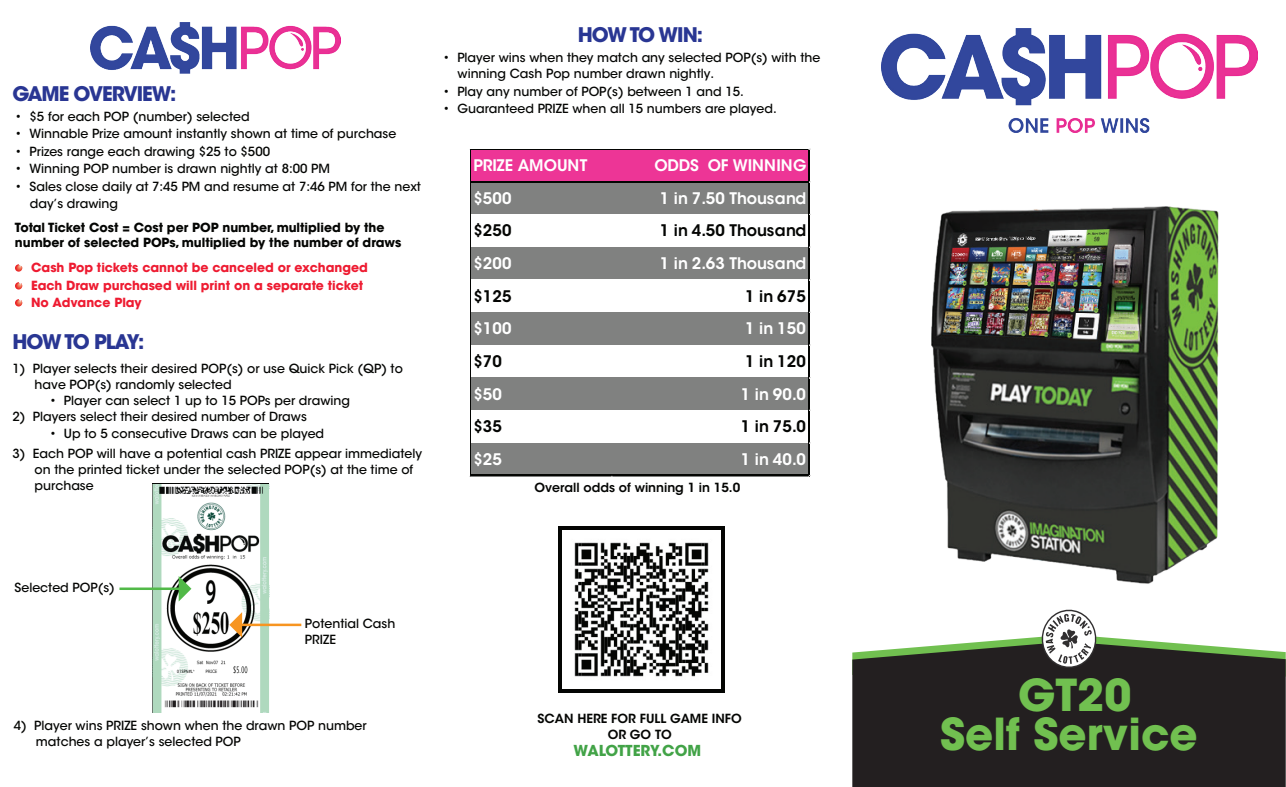
<style>
.page{position:relative;width:1286px;height:787px;background:#fff}
.page>*{position:absolute;margin:0;border:0;box-sizing:border-box;transform-origin:0 0}
.t1{font:700 43.75px/39.5px "ITC Avant Garde Std";color:#71c050;text-align:center}
.t2{font:700 20px "ITC Avant Garde Std";letter-spacing:-.05em;color:#293693}
.t3{font:600 15.88px "ITC Avant Garde Std";letter-spacing:.01em;color:#fff}
.t4{font:600 15.88px "ITC Avant Garde Std";letter-spacing:.01em;color:#040503}
.t5{font:600 15.88px "ITC Avant Garde Std";letter-spacing:-.01em;color:#fff}
.t6{font:700 15px "ITC Avant Garde Std";color:#42a347}
.t7{font:500 12.5px/16.2px "ITC Avant Garde Std";color:#040503}
.t8{font:700 12.5px/15px "ITC Avant Garde Std";color:#040503}
.t9{font:700 12.5px/17.5px "ITC Avant Garde Std";color:#ee1b31}
.t10{font:600 12.5px/16.2px "ITC Avant Garde Std";color:#040503;text-align:center}
</style>
<div class="page">
<svg style="left:558px;top:526px;width:166px;height:166px;background:#222321"></svg>
<img style="left:562px;top:530px;width:158px;height:158px">
<img style="left:153px;top:484px;width:116px;height:227px">
<hr style="left:119px;top:587px;width:61px;height:2px;background:#51b948">
<svg style="left:179px;top:575px;width:12px;height:26px"></svg>
<hr style="left:240px;top:623px;width:61px;height:3px;background:#f79521">
<svg style="left:229px;top:612px;width:13px;height:25px"></svg>
<div style="left:471px;top:150px;width:338px;height:32px;background:#ed3596"></div>
<div style="left:471px;top:182px;width:338px;height:33px;background:#808180"></div>
<div style="left:471px;top:214px;width:338px;height:34px;background:#fff"></div>
<div style="left:471px;top:247px;width:338px;height:33px;background:#808180"></div>
<div style="left:471px;top:279px;width:338px;height:34px;background:#fff"></div>
<div style="left:471px;top:312px;width:338px;height:33px;background:#808180"></div>
<div style="left:471px;top:377px;width:338px;height:34px;background:#808180"></div>
<div style="left:471px;top:410px;width:338px;height:33px;background:#fff"></div>
<div style="left:471px;top:442px;width:338px;height:34px;background:#808180"></div>
<hr style="left:471px;top:149px;width:338px;height:1px;background:#040503">
<hr style="left:471px;top:181px;width:338px;height:1px;background:#040503">
<hr style="left:470px;top:149px;width:1px;height:327px;background:#040503">
<hr style="left:471px;top:474px;width:338px;height:2px;background:#040503">
<hr style="left:807px;top:150px;width:2px;height:326px;background:#040503">
<img style="left:90px;top:22px;width:250px;height:52px">
<svg style="left:15px;top:264px;width:7px;height:7px"></svg>
<svg style="left:15px;top:282px;width:7px;height:7px"></svg>
<svg style="left:15px;top:299px;width:7px;height:7px"></svg>
<img style="left:881px;top:29px;width:376px;height:103px">
<div style="left:852px;top:676px;width:433px;height:110px;background:#231f20"></div>
<svg style="left:852px;top:609px;width:433px;height:67px"></svg>
<img style="left:931px;top:206px;width:288px;height:378px">
<h2 class="t2" style="left:13px;top:80px;width:165px">GAME OVERVIEW:</h2>
<p class="t7" style="left:15px;top:108px;width:236px">• $5 for each POP (number) selected</p>
<p class="t7" style="left:15px;top:125px;width:383px">• Winnable Prize amount instantly shown at time of purchase</p>
<p class="t7" style="left:15px;top:143px;width:256px">• Prizes range each drawing $25 to $500</p>
<p class="t7" style="left:15px;top:160px;width:316px">• Winning POP number is drawn nightly at 8:00 PM</p>
<p class="t7" style="left:30px;top:177px;width:393px;line-height:17.5px;text-indent:-15px">• Sales close daily at 7:45 PM and resume at 7:46 PM for the next day’s drawing</p>
<p class="t8" style="left:15px;top:220px;width:388px">Total Ticket Cost = Cost per POP number, multiplied by the number of selected POPs, multiplied by the number of draws</p>
<p class="t9" style="left:31px;top:258px;width:338px">Cash Pop tickets cannot be canceled or exchanged<br>Each Draw purchased will print on a separate ticket<br>No Advance Play</p>
<h2 class="t2" style="left:13px;top:329px;width:133px">HOW TO PLAY:</h2>
<p class="t7" style="left:35px;top:360px;width:370px;text-indent:-22px">1) Player selects their desired POP(s) or use Quick Pick (QP) to have POP(s) randomly selected</p>
<p class="t7" style="left:49px;top:392px;width:302px">• Player can select 1 up to 15 POPs per drawing</p>
<p class="t7" style="left:13px;top:408px;width:296px">2) Players select their desired number of Draws</p>
<p class="t7" style="left:49px;top:425px;width:276px">• Up to 5 consecutive Draws can be played</p>
<p class="t7" style="left:35px;top:445px;width:389px;text-indent:-22px">3) Each POP will have a potential cash PRIZE appear immediately on the printed ticket under the selected POP(s) at the time of purchase</p>
<h2 class="t2" style="left:577px;top:21px;width:127px">HOW TO WIN:</h2>
<p class="t7" style="left:457px;top:49px;width:364px;text-indent:-15px">• Player wins when they match any selected POP(s) with the winning Cash Pop number drawn nightly.</p>
<p class="t7" style="left:443px;top:83px;width:302px">• Play any number of POP(s) between 1 and 15.</p>
<p class="t7" style="left:443px;top:101px;width:335px">• Guaranteed PRIZE when all 15 numbers are played.</p>
<p class="t5" style="left:473px;top:155px;width:115px">PRIZE AMOUNT</p>
<p class="t5" style="left:654px;top:155px;width:153px">ODDS OF WINNING</p>
<p class="t3" style="left:473px;top:188px;width:40px">$500</p>
<p class="t3" style="left:659px;top:188px;width:148px">1 in 7.50 Thousand</p>
<p class="t4" style="left:473px;top:220px;width:40px">$250</p>
<p class="t4" style="left:659px;top:220px;width:148px">1 in 4.50 Thousand</p>
<p class="t3" style="left:473px;top:253px;width:40px">$200</p>
<p class="t3" style="left:659px;top:253px;width:148px">1 in 2.63 Thousand</p>
<p class="t4" style="left:473px;top:286px;width:40px">$125</p>
<p class="t4" style="left:745px;top:286px;width:62px">1 in 675</p>
<p class="t3" style="left:473px;top:318px;width:40px">$100</p>
<p class="t3" style="left:745px;top:318px;width:62px">1 in 150</p>
<p class="t4" style="left:473px;top:351px;width:30px">$70</p>
<p class="t4" style="left:745px;top:351px;width:62px">1 in 120</p>
<p class="t3" style="left:473px;top:383px;width:30px">$50</p>
<p class="t3" style="left:740px;top:383px;width:67px">1 in 90.0</p>
<p class="t4" style="left:473px;top:416px;width:30px">$35</p>
<p class="t4" style="left:740px;top:416px;width:67px">1 in 75.0</p>
<p class="t3" style="left:473px;top:449px;width:30px">$25</p>
<p class="t3" style="left:740px;top:449px;width:67px">1 in 40.0</p>
<p class="t10" style="left:534px;top:479px;width:207px">Overall odds of winning 1 in 15.0</p>
<p class="t7" style="left:15px;top:579px;width:102px">Selected POP(s)</p>
<p class="t7" style="left:305px;top:615px;width:92px">Potential Cash<br>PRIZE</p>
<p class="t7" style="left:36px;top:717px;width:332px;text-indent:-22px">4) Player wins PRIZE shown when the drawn POP number matches a player’s selected POP</p>
<p class="t10" style="left:537px;top:710px;width:206px">SCAN HERE FOR FULL GAME INFO<br>OR GO TO</p>
<p class="t6" style="left:573px;top:740px;width:129px">WALOTTERY.COM</p>
<h1 class="t1" style="left:940px;top:674px;width:259px">GT20<br>Self Service</h1>
</div>
